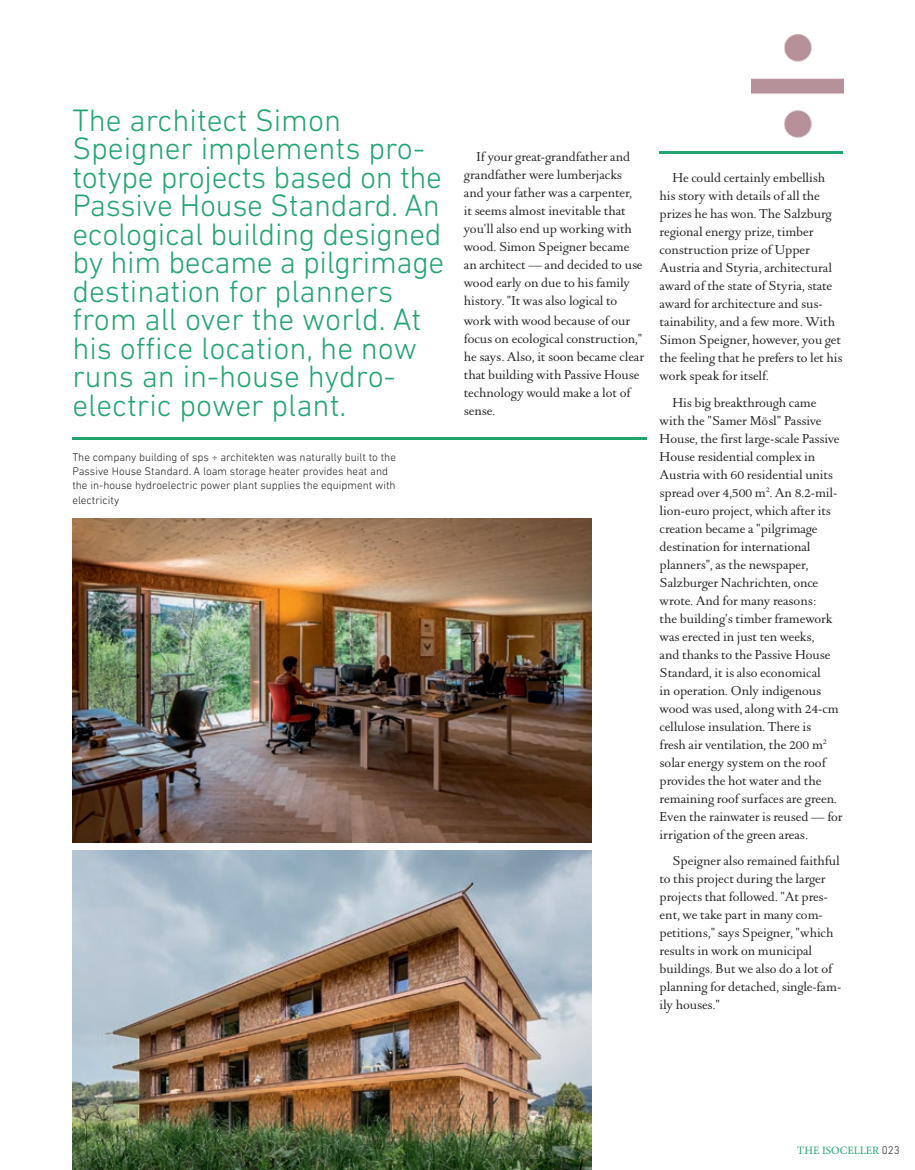
<style>
.page{position:relative;width:915px;height:1170px;background:#fff}
.page>*{position:absolute;margin:0;border:0;box-sizing:border-box;transform-origin:0 0}
.t1{font:300 31.5px/28.5px "DIN Next LT Pro";color:#22a46f}
.t2{font:13.5px/18px "DTL Romulus T";color:#231f20}
.t3{font:300 11.25px/14.2px "DIN Next LT Pro";color:#231f20}
.t4{font:11.25px "Minion Pro";color:#22a46f}
.s1{font-family:"DIN Next LT Pro";font-weight:300;color:#231f20}
</style>
<div class="page">
<hr style="left:72px;top:437px;width:574px;height:2px;background:#22a46f">
<img style="left:72px;top:518px;width:519px;height:324px">
<img style="left:72px;top:850px;width:519px;height:319px">
<img style="left:751px;top:34px;width:91px;height:104px">
<hr style="left:659px;top:151px;width:183px;height:2px;background:#22a46f">
<p class="t1" style="left:72px;top:105px;width:373px">The architect Simon<br>Speigner implements pro&shy;totype projects based on the<br>Passive House Standard. An ecological building designed by him became a pilgrimage destination for planners from all over the world. At his office location, he now runs an in-house hydro&shy;electric power plant.</p>
<p class="t3" style="left:72px;top:449px;width:325px">The company building of sps ÷ architekten was naturally built to the Passive House Standard. A loam storage heater provides heat and the in-house hydroelectric power plant supplies the equipment with electricity</p>
<p class="t2" style="left:463px;top:148px;width:180px;text-indent:13px">If your great-grandfather and grandfather were lumberjacks and your father was a carpenter, it seems almost inevitable that you'll also end up working with wood. Simon Speigner became an architect — and decided to use wood early on due to his family history. "It was also logical to</p>
<p class="t2" style="left:463px;top:312px;width:182px">work with wood because of our focus on ecological construction," he says. Also, it soon became clear that building with Passive House technology would make a lot of sense.</p>
<p class="t2" style="left:659px;top:169px;width:184px;text-indent:13px">He could certainly embellish his story with details of all the prizes he has won. The Salzburg regional energy prize, timber construction prize of Upper<br>Austria and Styria, architectural award of the state of Styria, state award for architecture and sus&shy;tainability, and a few more. With<br>Simon Speigner, however, you get the feeling that he prefers to let his work speak for itself.</p>
<p class="t2" style="left:659px;top:393px;width:184px;text-indent:13px">His big breakthrough came with the "Samer Mösl" Passive<br>House, the first large-scale Passive<br>House residential complex in<br>Austria with 60 residential units spread over 4,500 m<sup>2</sup>. An 8.2-mil&shy;lion-euro project, which after its creation became a "pilgrimage destination for international planners", as the newspaper,<br>Salzburger Nachrichten, once wrote. And for many reasons:<br>the building's timber framework was erected in just ten weeks,<br>and thanks to the Passive House<br>Standard, it is also economical<br>in operation. Only indigenous wood was used, along with 24-cm cellulose insulation. There is<br>fresh air ventilation, the 200 m<sup>2 </sup>solar energy system on the roof provides the hot water and the remaining roof surfaces are green.<br>Even the rainwater is reused — for irrigation of the green areas.</p>
<p class="t2" style="left:659px;top:852px;width:183px;text-indent:13px">Speigner also remained faithful to this project during the larger projects that followed. "At pres&shy;ent, we take part in many com&shy;petitions," says Speigner, "which results in work on municipal buildings. But we also do a lot of planning for detached, single-fam&shy;ily houses."</p>
<p class="t4" style="left:797px;top:1142px;width:104px">THE ISOCELLER <span class="s1">023</span></p>
</div>
